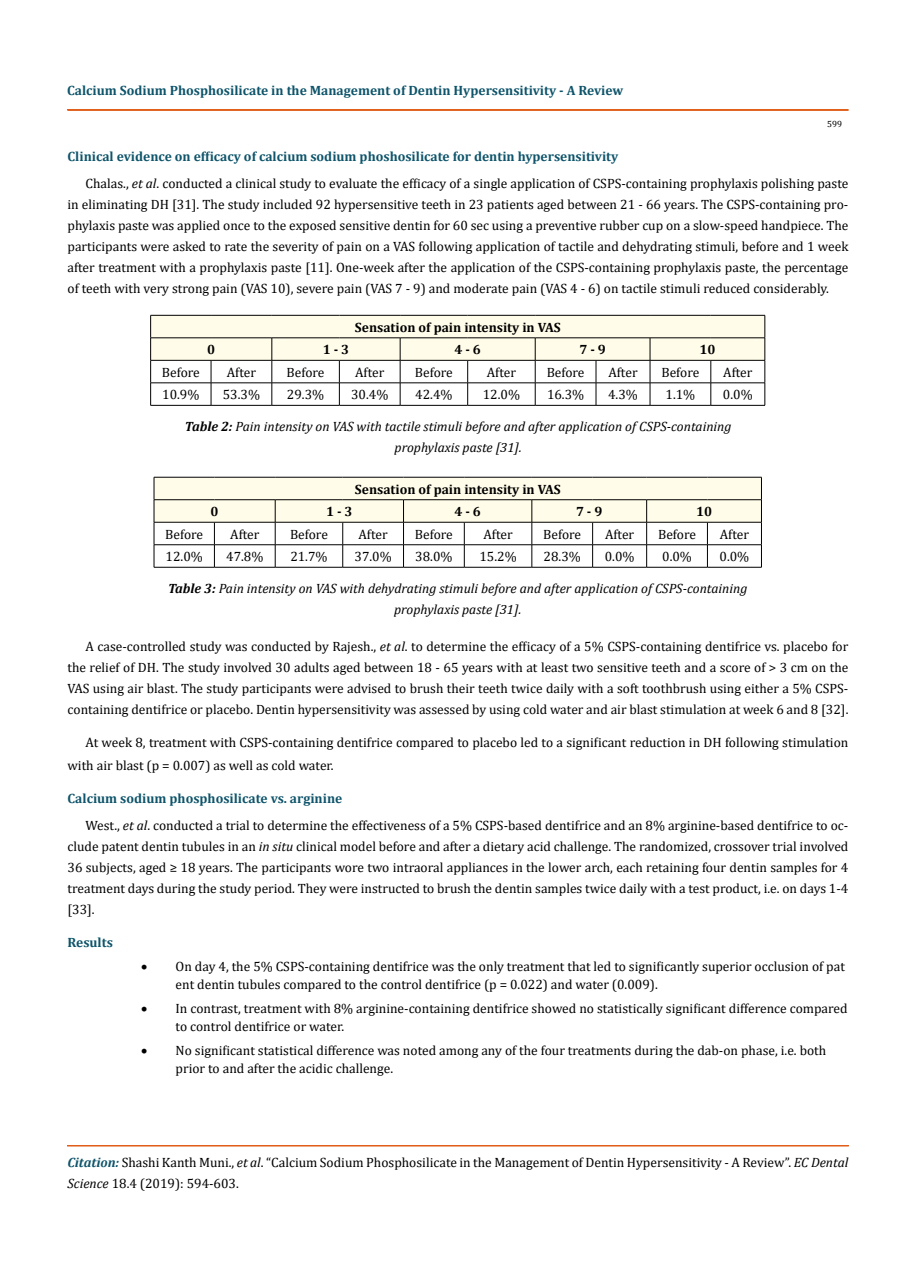
<style>
.page{position:relative;width:917px;height:1262px;background:#fff}
.page>*{position:absolute;margin:0;border:0;box-sizing:border-box;transform-origin:0 0}
.t1{font:13.5px/21px "Cambria";color:#000}
.t2{font:italic 13.5px/21px "Cambria";color:#000;text-align:center}
.t3{font:700 13.5px "Cambria";color:#0e546a}
.t4{font:700 13.5px "Cambria";color:#000}
.t5{font:9px "Cambria";color:#000}
.s1{font-weight:700;color:#0e546a}
.s2{font-style:italic}
.s3{font-weight:700}
.s4{font-weight:700;font-style:italic;color:#0e546a}
</style>
<div class="page">
<hr style="left:68px;top:110px;width:780px;height:1px;background:#e05d1a">
<div style="left:67px;top:1145px;width:781px;height:1px;border:1px solid #e05d1a"></div>
<svg style="left:150px;top:315px;width:615px;height:90px"></svg>
<hr style="left:150px;top:405px;width:61px;height:1px;background:#000">
<hr style="left:211px;top:405px;width:61px;height:1px;background:#000">
<hr style="left:272px;top:405px;width:67px;height:1px;background:#000">
<hr style="left:339px;top:405px;width:61px;height:1px;background:#000">
<hr style="left:400px;top:405px;width:67px;height:1px;background:#000">
<hr style="left:467px;top:405px;width:68px;height:1px;background:#000">
<hr style="left:535px;top:405px;width:61px;height:1px;background:#000">
<hr style="left:596px;top:405px;width:54px;height:1px;background:#000">
<hr style="left:650px;top:405px;width:60px;height:1px;background:#000">
<hr style="left:710px;top:405px;width:55px;height:1px;background:#000">
<svg style="left:154px;top:477px;width:608px;height:90px"></svg>
<hr style="left:154px;top:567px;width:60px;height:1px;background:#000">
<hr style="left:214px;top:567px;width:61px;height:1px;background:#000">
<hr style="left:275px;top:567px;width:68px;height:1px;background:#000">
<hr style="left:343px;top:567px;width:60px;height:1px;background:#000">
<hr style="left:403px;top:567px;width:61px;height:1px;background:#000">
<hr style="left:464px;top:567px;width:68px;height:1px;background:#000">
<hr style="left:532px;top:567px;width:60px;height:1px;background:#000">
<hr style="left:592px;top:567px;width:54px;height:1px;background:#000">
<hr style="left:646px;top:567px;width:61px;height:1px;background:#000">
<hr style="left:707px;top:567px;width:54px;height:1px;background:#000">
<p class="t3" style="left:67px;top:81px;width:557px">Calcium Sodium Phosphosilicate in the Management of Dentin Hypersensitivity - A Review</p>
<p class="t5" style="left:827px;top:119px;width:16px">599</p>
<p class="t1" style="left:85px;top:142px;width:764px;line-height:27px;text-indent:-18px"><span class="s1">Clinical evidence on efficacy of calcium sodium phoshosilicate for dentin hypersensitivity<br></span>Chalas., <span class="s2">et al</span>. conducted a clinical study to evaluate the efficacy of a single application of CSPS-containing prophylaxis polishing paste</p>
<p class="t1" style="left:67px;top:193px;width:782px;text-align:justify">in eliminating DH [31]. The study included 92 hypersensitive teeth in 23 patients aged between 21 - 66 years. The CSPS-containing pro&shy;phylaxis paste was applied once to the exposed sensitive dentin for 60 sec using a preventive rubber cup on a slow-speed handpiece. The participants were asked to rate the severity of pain on a VAS following application of tactile and dehydrating stimuli, before and 1 week after treatment with a prophylaxis paste [11]. One-week after the application of the CSPS-containing prophylaxis paste, the percentage of teeth with very strong pain (VAS 10), severe pain (VAS 7 - 9) and moderate pain (VAS 4 - 6) on tactile stimuli reduced considerably.</p>
<p class="t4" style="left:355px;top:318px;width:207px">Sensation of pain intensity in VAS</p>
<p class="t4" style="left:207px;top:340px;width:9px">0</p>
<p class="t4" style="left:323px;top:340px;width:28px">1 - 3</p>
<p class="t4" style="left:454px;top:340px;width:28px">4 - 6</p>
<p class="t4" style="left:579px;top:340px;width:28px">7 - 9</p>
<p class="t4" style="left:699px;top:340px;width:17px">10</p>
<p class="t1" style="left:162px;top:362px;width:39px">Before</p>
<p class="t1" style="left:227px;top:362px;width:31px">After</p>
<p class="t1" style="left:286px;top:362px;width:39px">Before</p>
<p class="t1" style="left:355px;top:362px;width:31px">After</p>
<p class="t1" style="left:415px;top:362px;width:39px">Before</p>
<p class="t1" style="left:487px;top:362px;width:31px">After</p>
<p class="t1" style="left:546px;top:362px;width:39px">Before</p>
<p class="t1" style="left:608px;top:362px;width:31px">After</p>
<p class="t1" style="left:661px;top:362px;width:39px">Before</p>
<p class="t1" style="left:723px;top:362px;width:31px">After</p>
<p class="t1" style="left:162px;top:384px;width:39px">10.9%</p>
<p class="t1" style="left:223px;top:384px;width:39px">53.3%</p>
<p class="t1" style="left:287px;top:384px;width:39px">29.3%</p>
<p class="t1" style="left:351px;top:384px;width:39px">30.4%</p>
<p class="t1" style="left:415px;top:384px;width:39px">42.4%</p>
<p class="t1" style="left:483px;top:384px;width:39px">12.0%</p>
<p class="t1" style="left:547px;top:384px;width:39px">16.3%</p>
<p class="t1" style="left:608px;top:384px;width:31px">4.3%</p>
<p class="t1" style="left:665px;top:384px;width:31px">1.1%</p>
<p class="t1" style="left:723px;top:384px;width:31px">0.0%</p>
<p class="t2" style="left:185px;top:416px;width:548px"><span class="s3">Table 2:</span> Pain intensity on VAS with tactile stimuli before and after application of CSPS-containing prophylaxis paste [31].</p>
<p class="t4" style="left:355px;top:479px;width:207px">Sensation of pain intensity in VAS</p>
<p class="t4" style="left:211px;top:502px;width:9px">0</p>
<p class="t4" style="left:326px;top:502px;width:28px">1 - 3</p>
<p class="t4" style="left:454px;top:502px;width:28px">4 - 6</p>
<p class="t4" style="left:576px;top:502px;width:28px">7 - 9</p>
<p class="t4" style="left:696px;top:502px;width:17px">10</p>
<p class="t1" style="left:165px;top:523px;width:39px">Before</p>
<p class="t1" style="left:230px;top:523px;width:31px">After</p>
<p class="t1" style="left:290px;top:523px;width:39px">Before</p>
<p class="t1" style="left:358px;top:523px;width:31px">After</p>
<p class="t1" style="left:415px;top:523px;width:39px">Before</p>
<p class="t1" style="left:483px;top:523px;width:31px">After</p>
<p class="t1" style="left:543px;top:523px;width:39px">Before</p>
<p class="t1" style="left:605px;top:523px;width:31px">After</p>
<p class="t1" style="left:658px;top:523px;width:39px">Before</p>
<p class="t1" style="left:720px;top:523px;width:31px">After</p>
<p class="t1" style="left:166px;top:546px;width:39px">12.0%</p>
<p class="t1" style="left:226px;top:546px;width:39px">47.8%</p>
<p class="t1" style="left:290px;top:546px;width:39px">21.7%</p>
<p class="t1" style="left:354px;top:546px;width:39px">37.0%</p>
<p class="t1" style="left:415px;top:546px;width:39px">38.0%</p>
<p class="t1" style="left:479px;top:546px;width:39px">15.2%</p>
<p class="t1" style="left:543px;top:546px;width:39px">28.3%</p>
<p class="t1" style="left:604px;top:546px;width:31px">0.0%</p>
<p class="t1" style="left:662px;top:546px;width:31px">0.0%</p>
<p class="t1" style="left:719px;top:546px;width:31px">0.0%</p>
<p class="t2" style="left:168px;top:577px;width:581px"><span class="s3">Table 3:</span> Pain intensity on VAS with dehydrating stimuli before and after application of CSPS-containing prophylaxis paste [31].</p>
<p class="t1" style="left:68px;top:636px;width:782px;text-align:justify;text-indent:18px">A case-controlled study was conducted by Rajesh., <span class="s2">et al</span>. to determine the efficacy of a 5% CSPS-containing dentifrice vs. placebo for the relief of DH. The study involved 30 adults aged between 18 - 65 years with at least two sensitive teeth and a score of &gt; 3 cm on the VAS using air blast. The study participants were advised to brush their teeth twice daily with a soft toothbrush using either a 5% CSPS&shy;containing dentifrice or placebo. Dentin hypersensitivity was assessed by using cold water and air blast stimulation at week 6 and 8 [32].</p>
<p class="t1" style="left:68px;top:731px;width:782px;line-height:22.5px;text-indent:18px">At week 8, treatment with CSPS-containing dentifrice compared to placebo led to a significant reduction in DH following stimulation with air blast (p = 0.007) as well as cold water.</p>
<p class="t1" style="left:85px;top:784px;width:764px;line-height:27px;text-indent:-18px"><span class="s1">Calcium sodium phosphosilicate vs. arginine<br></span>West., <span class="s2">et al</span>. conducted a trial to determine the effectiveness of a 5% CSPS-based dentifrice and an 8% arginine-based dentifrice to oc-</p>
<p class="t1" style="left:67px;top:835px;width:782px;text-align:justify">clude patent dentin tubules in an <span class="s2">in situ</span> clinical model before and after a dietary acid challenge. The randomized, crossover trial involved 36 subjects, aged ≥ 18 years. The participants wore two intraoral appliances in the lower arch, each retaining four dentin samples for 4 treatment days during the study period. They were instructed to brush the dentin samples twice daily with a test product, i.e. on days 1-4 [33].</p>
<p class="t3" style="left:67px;top:932px;width:47px">Results</p>
<p class="t1" style="left:175px;top:957px;width:671px;line-height:18px;text-indent:-35px">• On day 4, the 5% CSPS-containing dentifrice was the only treatment that led to significantly superior occlusion of pat ent dentin tubules compared to the control dentifrice (p = 0.022) and water (0.009).</p>
<p class="t1" style="left:175px;top:999px;width:673px;line-height:18px;text-indent:-35px">• In contrast, treatment with 8% arginine-containing dentifrice showed no statistically significant difference compared to control dentifrice or water.</p>
<p class="t1" style="left:175px;top:1041px;width:652px;line-height:18px;text-indent:-35px">• No significant statistical difference was noted among any of the four treatments during the dab-on phase, i.e. both prior to and after the acidic challenge.</p>
<p class="t1" style="left:67px;top:1151px;width:782px"><span class="s4">Citation:</span> Shashi Kanth Muni., <span class="s2">et al</span>. “Calcium Sodium Phosphosilicate in the Management of Dentin Hypersensitivity - A Review”. <span class="s2">EC Dental<br>Science</span> 18.4 (2019): 594-603.</p>
</div>
